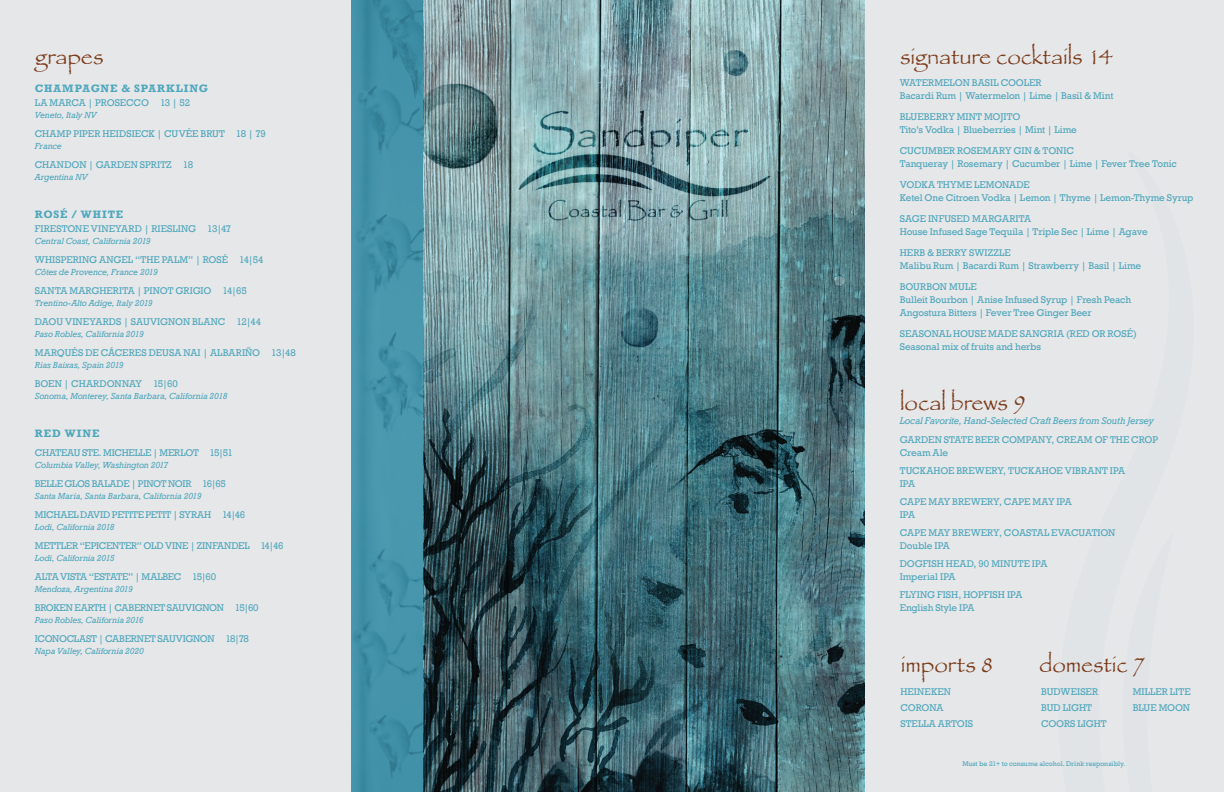
<style>
.page{position:relative;width:1224px;height:792px;background:#e6e7e9}
.page>*{position:absolute;margin:0;border:0;box-sizing:border-box;transform-origin:0 0}
.t1{font:25px "Papyrus";letter-spacing:-.03em;color:#7a3918}
.t2{font:700 11px "Rockwell";letter-spacing:.085em;color:#4fa7bc}
.t3{font:10px/13px "Rockwell";letter-spacing:-.01em;color:#4fa7bc}
.t4{font:10px/16px "Rockwell";letter-spacing:.01em;color:#4fa7bc}
.t5{font:italic 10px "Rockwell";letter-spacing:-.02em;color:#4fa7bc}
.t6{font:10px "Rockwell";letter-spacing:-.035em;color:#4fa7bc}
.t7{font:10px "Rockwell";letter-spacing:.015em;color:#4fa7bc}
.t8{font:italic 9px "Rockwell";letter-spacing:-.02em;color:#4fa7bc}
.t9{font:7px "Rockwell";letter-spacing:-.005em;color:#4fa7bc}
</style>
<div class="page">
<img style="left:424px;top:0;width:440px;height:792px">
<svg style="left:352px;top:0;width:72px;height:792px;background:#4291a8"></svg>
<h1 class="t1" style="left:35px;top:41px;width:71px">grapes</h1>
<h1 class="t1" style="left:900px;top:41px;width:215px">signature cocktails 14</h1>
<p class="t2" style="left:35px;top:82px;width:175px">CHAMPAGNE &amp; SPARKLING</p>
<p class="t3" style="left:35px;top:96px;width:157px">LA MARCA | PROSECCO 13 | 52</p>
<p class="t8" style="left:35px;top:110px;width:64px">Veneto, Italy NV</p>
<p class="t3" style="left:35px;top:127px;width:233px">CHAMP PIPER HEIDSIECK | CUVÉE BRUT 18 | 79</p>
<p class="t8" style="left:35px;top:141px;width:28px">France</p>
<p class="t3" style="left:35px;top:158px;width:160px">CHANDON | GARDEN SPRITZ 18</p>
<p class="t8" style="left:35px;top:172px;width:55px">Argentina NV</p>
<p class="t2" style="left:35px;top:208px;width:90px">ROSÉ / WHITE</p>
<p class="t7" style="left:35px;top:223px;width:198px">FIRESTONE VINEYARD | RIESLING 13|47</p>
<p class="t8" style="left:35px;top:236px;width:117px">Central Coast, California 2019</p>
<p class="t3" style="left:35px;top:253px;width:230px">WHISPERING ANGEL “THE PALM” | ROSÉ 14|54</p>
<p class="t8" style="left:35px;top:267px;width:125px">Côtes de Provence, France 2019</p>
<p class="t3" style="left:35px;top:284px;width:214px">SANTA MARGHERITA | PINOT GRIGIO 14|65</p>
<p class="t8" style="left:35px;top:298px;width:119px">Trentino-Alto Adige, Italy 2019</p>
<p class="t3" style="left:35px;top:315px;width:228px">DAOU VINEYARDS | SAUVIGNON BLANC 12|44</p>
<p class="t8" style="left:35px;top:329px;width:110px">Paso Robles, California 2019</p>
<p class="t4" style="left:35px;top:345px;width:263px">MARQUÉS DE CÁCERES DEUSA NAI | ALBARIÑO 13|48</p>
<p class="t8" style="left:35px;top:360px;width:90px">Rias Baixas, Spain 2019</p>
<p class="t3" style="left:35px;top:377px;width:145px">BOEN | CHARDONNAY 15|60</p>
<p class="t8" style="left:35px;top:391px;width:194px">Sonoma, Monterey, Santa Barbara, California 2018</p>
<p class="t2" style="left:35px;top:427px;width:66px">RED WINE</p>
<p class="t3" style="left:35px;top:446px;width:199px">CHATEAU STE. MICHELLE | MERLOT 15|51</p>
<p class="t8" style="left:35px;top:460px;width:135px">Columbia Valley, Washington 2017</p>
<p class="t3" style="left:35px;top:477px;width:193px">BELLE GLOS BALADE | PINOT NOIR 16|65</p>
<p class="t8" style="left:35px;top:491px;width:168px">Santa Maria, Santa Barbara, California 2019</p>
<p class="t3" style="left:35px;top:508px;width:212px">MICHAEL DAVID PETITE PETIT | SYRAH 14|46</p>
<p class="t8" style="left:35px;top:522px;width:81px">Lodi, California 2018</p>
<p class="t3" style="left:35px;top:539px;width:250px">METTLER “EPICENTER” OLD VINE | ZINFANDEL 14|46</p>
<p class="t8" style="left:35px;top:553px;width:81px">Lodi, California 2015</p>
<p class="t3" style="left:35px;top:570px;width:183px">ALTA VISTA “ESTATE” | MALBEC 15|60</p>
<p class="t8" style="left:35px;top:584px;width:100px">Mendoza, Argentina 2019</p>
<p class="t3" style="left:35px;top:601px;width:225px">BROKEN EARTH | CABERNET SAUVIGNON 15|60</p>
<p class="t8" style="left:35px;top:615px;width:110px">Paso Robles, California 2016</p>
<p class="t6" style="left:35px;top:633px;width:216px">ICONOCLAST | CABERNET SAUVIGNON 18|78</p>
<p class="t8" style="left:35px;top:646px;width:111px">Napa Valley, California 2020</p>
<p class="t3" style="left:900px;top:77px;width:215px">WATERMELON BASIL COOLER<br>Bacardi Rum | Watermelon | Lime | Basil &amp; Mint</p>
<p class="t3" style="left:900px;top:111px;width:179px">BLUEBERRY MINT MOJITO<br>Tito’s Vodka | Blueberries | Mint | Lime</p>
<p class="t3" style="left:900px;top:145px;width:278px">CUCUMBER ROSEMARY GIN &amp; TONIC<br>Tanqueray | Rosemary | Cucumber | Lime | Fever Tree Tonic</p>
<p class="t3" style="left:900px;top:179px;width:295px">VODKA THYME LEMONADE<br>Ketel One Citroen Vodka | Lemon | Thyme | Lemon-Thyme Syrup</p>
<p class="t3" style="left:900px;top:213px;width:249px">SAGE INFUSED MARGARITA<br>House Infused Sage Tequila | Triple Sec | Lime | Agave</p>
<p class="t3" style="left:900px;top:247px;width:243px">HERB &amp; BERRY SWIZZLE<br>Malibu Rum | Bacardi Rum | Strawberry | Basil | Lime</p>
<p class="t3" style="left:900px;top:281px;width:233px">BOURBON MULE<br>Bulleit Bourbon | Anise Infused Syrup | Fresh Peach<br>Angostura Bitters | Fever Tree Ginger Beer</p>
<p class="t3" style="left:900px;top:328px;width:238px">SEASONAL HOUSE MADE SANGRIA (RED OR ROSÉ)<br>Seasonal mix of fruits and herbs</p>
<h1 class="t1" style="left:900px;top:387px;width:129px">local brews 9</h1>
<p class="t5" style="left:900px;top:415px;width:255px">Local Favorite, Hand-Selected Craft Beers from South Jersey</p>
<p class="t3" style="left:900px;top:433px;width:260px">GARDEN STATE BEER COMPANY, CREAM OF THE CROP<br>Cream Ale</p>
<p class="t3" style="left:900px;top:464px;width:227px">TUCKAHOE BREWERY, TUCKAHOE VIBRANT IPA<br>IPA</p>
<p class="t3" style="left:900px;top:495px;width:174px">CAPE MAY BREWERY, CAPE MAY IPA<br>IPA</p>
<p class="t3" style="left:900px;top:526px;width:217px">CAPE MAY BREWERY, COASTAL EVACUATION<br>Double IPA</p>
<p class="t3" style="left:900px;top:557px;width:149px">DOGFISH HEAD, 90 MINUTE IPA<br>Imperial IPA</p>
<p class="t3" style="left:900px;top:588px;width:124px">FLYING FISH, HOPFISH IPA<br>English Style IPA</p>
<h1 class="t1" style="left:900px;top:649px;width:96px">imports 8</h1>
<h1 class="t1" style="left:1039px;top:649px;width:109px">domestic 7</h1>
<p class="t4" style="left:900px;top:684px;width:74px">HEINEKEN<br>CORONA<br>STELLA ARTOIS</p>
<p class="t3" style="left:1041px;top:684px;width:67px;line-height:16px">BUDWEISER<br>BUD LIGHT<br>COORS LIGHT</p>
<p class="t4" style="left:1133px;top:684px;width:59px">MILLER LITE<br>BLUE MOON</p>
<p class="t9" style="left:962px;top:759px;width:165px">Must be 21+ to consume alcohol. Drink responsibly.</p>
</div>
